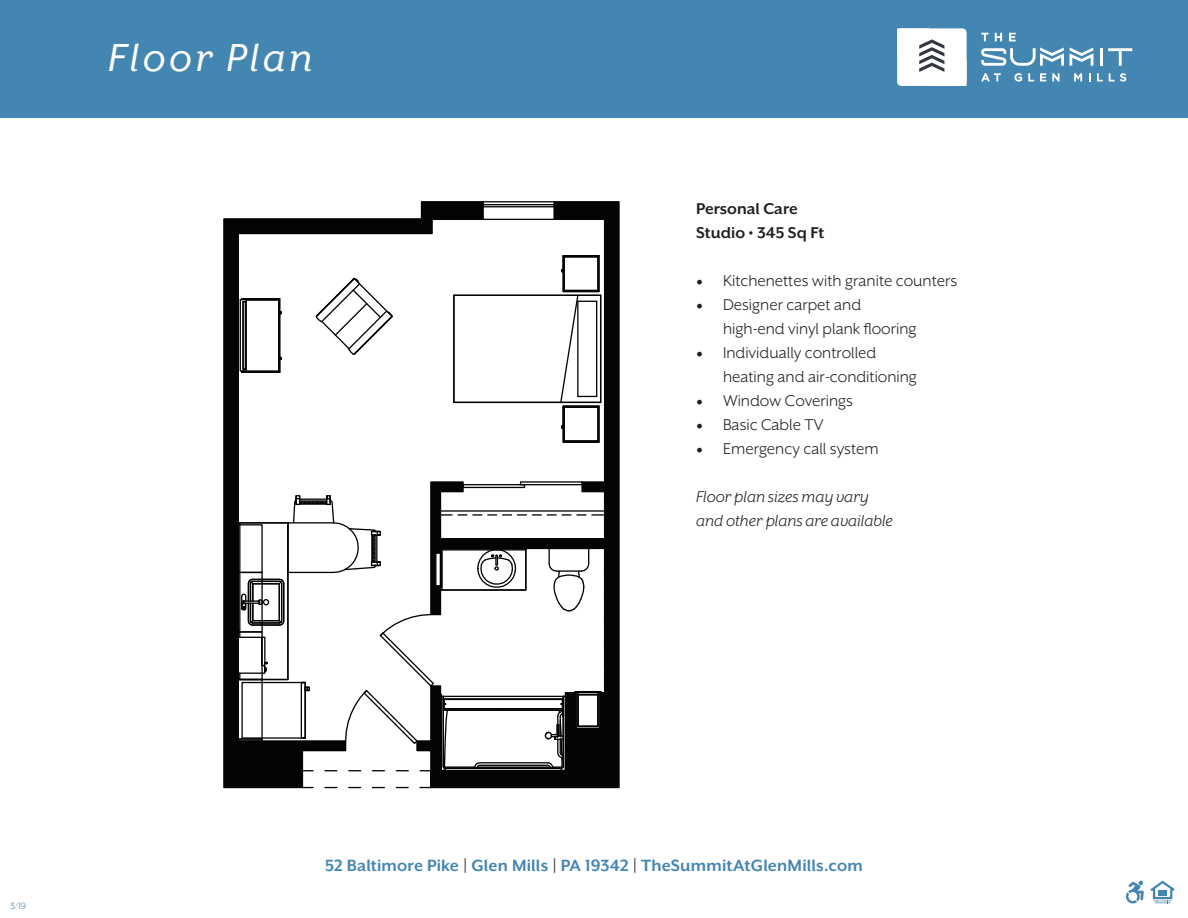
<style>
.page{position:relative;width:1188px;height:918px;background:#fff}
.page>*{position:absolute;margin:0;border:0;box-sizing:border-box;transform-origin:0 0}
.t1{font:italic 45px "Mr Eaves XL San OT";letter-spacing:.075em;color:#fff}
.t2{font:700 18.75px "Mr Eaves XL San OT";letter-spacing:.005em;color:#4486b2}
.t3{font:18px/24px "Mr Eaves XL San OT";color:#231f20}
.t4{font:italic 18px/24px "Mr Eaves XL San OT";color:#231f20}
.t5{font:700 18px/24px "Mr Eaves XL San OT";color:#231f20}
.t6{font:10.5px "Mr Eaves XL San OT";color:#4486b2}
.s1{font-family:"Minion Pro"}
.s2{color:#323640}
</style>
<div class="page">
<div style="left:0;top:0;width:1188px;height:118px;background:#4486b2"></div>
<hr style="left:1100px;top:48px;width:3px;height:18px;background:#fff">
<svg style="left:1108px;top:48px;width:24px;height:18px"></svg>
<svg style="left:981px;top:47px;width:83px;height:19px"></svg>
<svg style="left:1070px;top:47px;width:23px;height:19px"></svg>
<svg style="left:981px;top:33px;width:7px;height:8px"></svg>
<svg style="left:995px;top:33px;width:7px;height:8px"></svg>
<svg style="left:1009px;top:33px;width:7px;height:8px"></svg>
<svg style="left:981px;top:73px;width:20px;height:8px"></svg>
<svg style="left:1014px;top:73px;width:8px;height:9px"></svg>
<svg style="left:1028px;top:73px;width:6px;height:8px"></svg>
<svg style="left:1040px;top:73px;width:6px;height:8px"></svg>
<svg style="left:1052px;top:73px;width:7px;height:8px"></svg>
<svg style="left:1074px;top:73px;width:8px;height:8px"></svg>
<svg style="left:1097px;top:73px;width:6px;height:8px"></svg>
<svg style="left:1109px;top:73px;width:17px;height:9px"></svg>
<svg style="left:897px;top:28px;width:70px;height:58px;background:#eaeced"></svg>
<svg style="left:1126px;top:881px;width:18px;height:22px"></svg>
<svg style="left:1150px;top:881px;width:25px;height:22px"></svg>
<svg style="left:223px;top:218px;width:193px;height:571px"></svg>
<svg style="left:416px;top:201px;width:204px;height:588px"></svg>
<div style="left:482px;top:201px;width:73px;height:19px;border:1px solid #040503"></div>
<div style="left:482px;top:204px;width:73px;height:3px;border:1px solid #040503"></div>
<h1 class="t1" style="left:108px;top:35px;width:206px">Floor Plan</h1>
<p class="t5" style="left:696px;top:197px;width:130px">Personal Care<br>Studio • 345 Sq Ft</p>
<p class="t3" style="left:696px;top:269px;width:263px"><span class="s1">•</span> Kitchenettes with granite counters</p>
<p class="t3" style="left:723px;top:293px;width:195px;text-indent:-27px"><span class="s1">•</span> Designer carpet and high-end vinyl plank flooring</p>
<p class="t3" style="left:723px;top:341px;width:195px;text-indent:-27px"><span class="s1">•</span> Individually controlled heating and air-conditioning</p>
<p class="t3" style="left:696px;top:389px;width:159px"><span class="s1">•</span> Window Coverings</p>
<p class="t3" style="left:696px;top:413px;width:129px"><span class="s1">•</span> Basic Cable TV</p>
<p class="t3" style="left:696px;top:437px;width:184px"><span class="s1">•</span> Emergency call system</p>
<p class="t4" style="left:696px;top:485px;width:198px">Floor plan sizes may vary and other plans are available</p>
<p class="t6" style="left:10px;top:900px;width:17px">3/19</p>
<p class="t2" style="left:325px;top:856px;width:539px">52 Baltimore Pike <span class="s2">|</span> Glen Mills <span class="s2">|</span> PA 19342 <span class="s2">|</span> TheSummitAtGlenMills.com</p>
</div>
